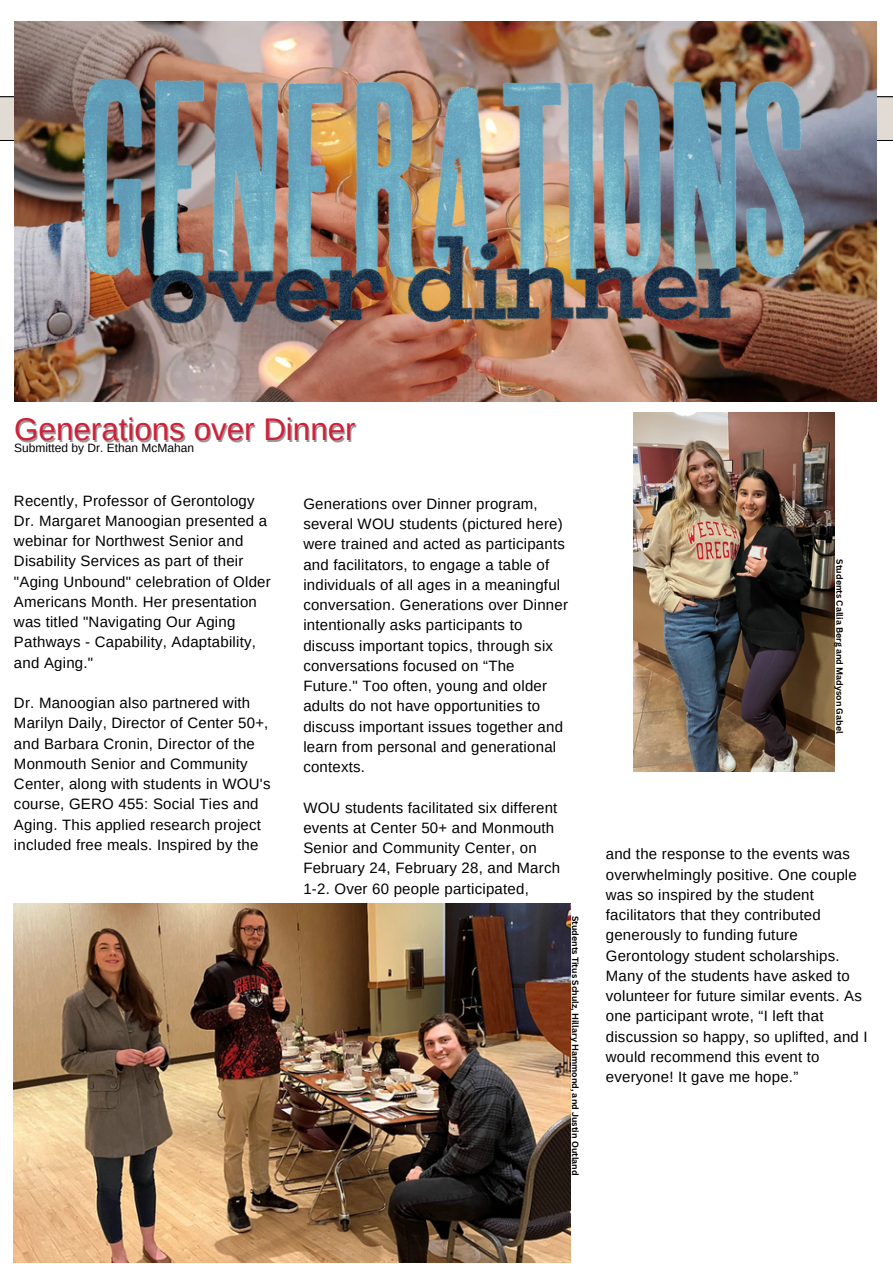
<style>
.page{position:relative;width:893px;height:1264px;background:#fff}
.page>*{position:absolute;margin:0;border:0;box-sizing:border-box;transform-origin:0 0}
.t1{font:31.35px "Arimo";color:#d02139}
.t2{font:15px/20.2px "Arimo";letter-spacing:.015em;color:#000}
.t3{font:12px "Arimo";color:#000}
.t4{font:700 8.85px "Canva Sans";color:#000}
</style>
<div class="page">
<div style="left:0;top:97px;width:892px;height:42px;background:#e1dbd3"></div>
<hr style="left:0;top:96px;width:892px;height:1px;background:#000">
<hr style="left:0;top:140px;width:892px;height:1px;background:#000">
<img style="left:14px;top:21px;width:862px;height:380px">
<img style="left:60px;top:48px;width:765px;height:306px">
<img style="left:633px;top:412px;width:201px;height:359px">
<img style="left:14px;top:903px;width:556px;height:359px">
<h1 class="t1" style="left:14px;top:412px;width:343px">Generations over Dinner</h1>
<p class="t3" style="left:14px;top:441px;width:181px">Submitted by Dr. Ethan McMahan</p>
<p class="t2" style="left:14px;top:490px;width:258px">Recently, Professor of Gerontology Dr. Margaret Manoogian presented a webinar for Northwest Senior and Disability Services as part of their "Aging Unbound" celebration of Older Americans Month. Her presentation was titled "Navigating Our Aging Pathways - Capability, Adaptability, and Aging."</p>
<p class="t2" style="left:14px;top:692px;width:258px">Dr. Manoogian also partnered with Marilyn Daily, Director of Center 50+, and Barbara Cronin, Director of the Monmouth Senior and Community Center, along with students in WOU's course, GERO 455: Social Ties and Aging. This applied research project included free meals. Inspired by the</p>
<p class="t2" style="left:303px;top:493px;width:266px">Generations over Dinner program, several WOU students (pictured here) were trained and acted as participants and facilitators, to engage a table of individuals of all ages in a meaningful conversation. Generations over Dinner intentionally asks participants to discuss important topics, through six conversations focused on “The Future." Too often, young and older adults do not have opportunities to discuss important issues together and learn from personal and generational contexts.</p>
<p class="t2" style="left:303px;top:797px;width:258px">WOU students facilitated six different events at Center 50+ and Monmouth Senior and Community Center, on February 24, February 28, and March 1-2. Over 60 people participated,</p>
<p class="t4" style="left:581px;top:915px;width:261px;rotate:90deg">Students Titus Schulz, Hillary Hammond, and Justin Outland</p>
<p class="t4" style="left:845px;top:559px;width:176px;rotate:90deg">Students Callia Berg and Madyson Gabel</p>
<p class="t2" style="left:605px;top:844px;width:263px">and the response to the events was overwhelmingly positive. One couple was so inspired by the student facilitators that they contributed generously to funding future Gerontology student scholarships.<br>Many of the students have asked to volunteer for future similar events. As one participant wrote, “I left that discussion so happy, so uplifted, and I would recommend this event to everyone! It gave me hope.”</p>
</div>
